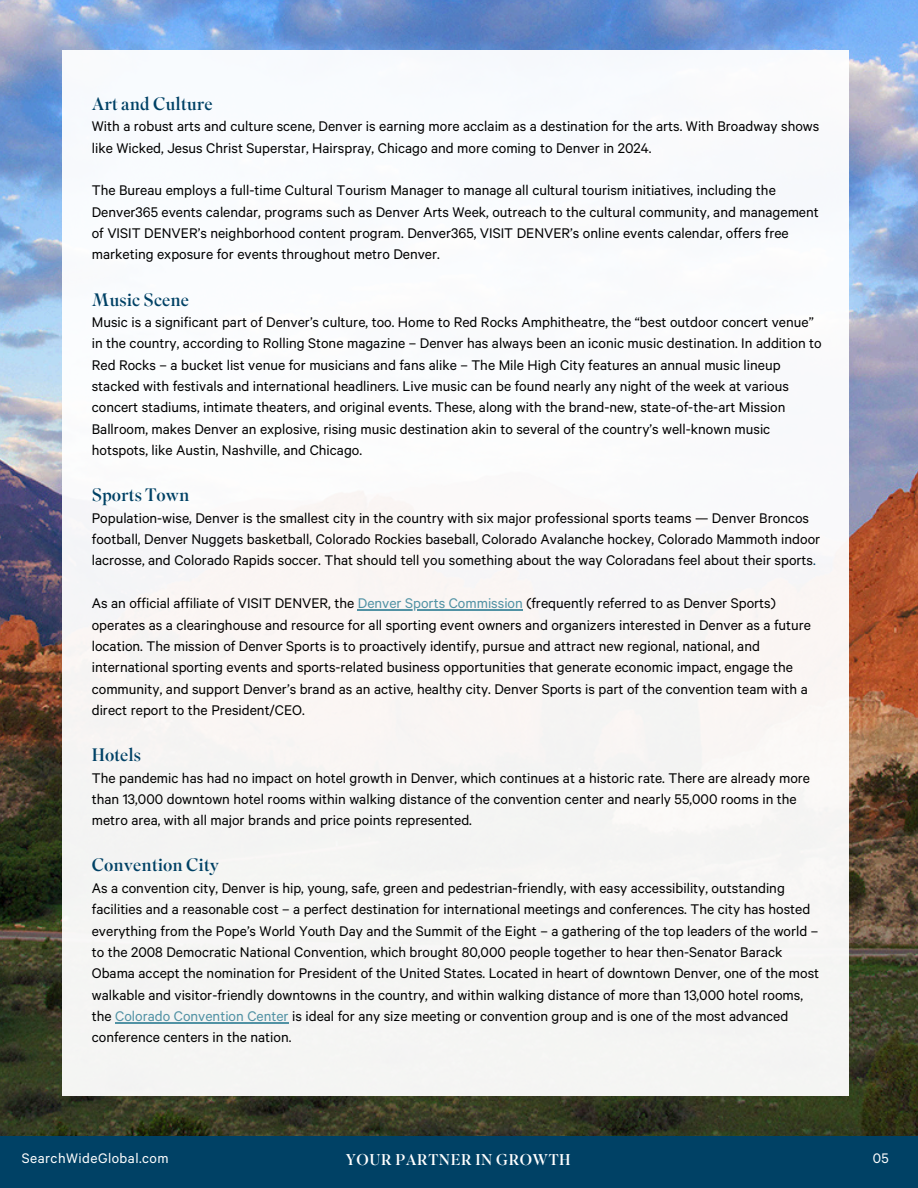
<style>
.page{position:relative;width:918px;height:1188px;background:#fff}
.page>*{position:absolute;margin:0;border:0;box-sizing:border-box;transform-origin:0 0}
.t1{font:18px "Superior Title";color:#004165}
.t2{font:15.75px/21.3px "Calibre";color:#000}
.t3{font:15.6px "Calibre";letter-spacing:.03em;color:#fff}
.t4{font:15.6px "Superior Title";letter-spacing:.03em;color:#fff}
.s1{color:#004165}
.s2{color:#5192a4}
</style>
<div class="page">
<img style="left:0;top:0;width:918px;height:1136px">
<div style="left:0;top:1136px;width:918px;height:52px;background:#004165"></div>
<div style="left:62px;top:50px;width:787px;height:1045px;background:#f8f6f7"></div>
<hr style="left:358px;top:609px;width:165px;height:1px;background:#5192a4">
<hr style="left:115px;top:1022px;width:174px;height:1px;background:#5192a4">
<p class="t1" style="left:92px;top:92px;width:123px">Art and Culture</p>
<p class="t2" style="left:92px;top:117px;width:729px">With a robust arts and culture scene, Denver is earning more acclaim as a destination for the arts. With Broadway shows like Wicked, Jesus Christ Superstar, Hairspray, Chicago and more coming to Denver in 2024.</p>
<p class="t2" style="left:92px;top:181px;width:729px">The Bureau employs a full-time Cultural Tourism Manager to manage all cultural tourism initiatives, including the Denver365 events calendar, programs such as Denver Arts Week, outreach to the cultural community, and management of VISIT DENVER’s neighborhood content program. Denver365, VISIT DENVER’s online events calendar, offers free marketing exposure for events throughout metro Denver.</p>
<p class="t1" style="left:92px;top:288px;width:99px">Music Scene</p>
<p class="t2" style="left:92px;top:312px;width:731px">Music is a significant part of Denver’s culture, too. Home to Red Rocks Amphitheatre, the “best outdoor concert venue” in the country, according to Rolling Stone magazine – Denver has always been an iconic music destination. In addition to Red Rocks – a bucket list venue for musicians and fans alike – The Mile High City features an annual music lineup stacked with festivals and international headliners. Live music can be found nearly any night of the week at various concert stadiums, intimate theaters, and original events. These, along with the brand-new, state-of-the-art Mission Ballroom, makes Denver an explosive, rising music destination akin to several of the country’s well-known music hotspots, like Austin, Nashville, and Chicago.</p>
<p class="t1" style="left:92px;top:484px;width:99px">Sports Town</p>
<p class="t2" style="left:92px;top:508px;width:730px">Population-wise, Denver is the smallest city in the country with six major professional sports teams — Denver Broncos football, Denver Nuggets basketball, Colorado Rockies baseball, Colorado Avalanche hockey, Colorado Mammoth indoor lacrosse, and Colorado Rapids soccer. That should tell you something about the way Coloradans feel about their sports<span class="s1">.</span></p>
<p class="t2" style="left:92px;top:594px;width:686px">As an official affiliate of VISIT DENVER, the <span class="s2">Denver Sports Commission</span> (frequently referred to as Denver Sports)</p>
<p class="t2" style="left:92px;top:615px;width:721px">operates as a clearinghouse and resource for all sporting event owners and organizers interested in Denver as a future location. The mission of Denver Sports is to proactively identify, pursue and attract new regional, national, and international sporting events and sports-related business opportunities that generate economic impact, engage the community, and support Denver’s brand as an active, healthy city. Denver Sports is part of the convention team with a direct report to the President/CEO.</p>
<p class="t1" style="left:92px;top:743px;width:51px">Hotels</p>
<p class="t2" style="left:92px;top:768px;width:720px">The pandemic has had no impact on hotel growth in Denver, which continues at a historic rate. There are already more</p>
<p class="t2" style="left:92px;top:789px;width:706px">than 13,000 downtown hotel rooms within walking distance of the convention center and nearly 55,000 rooms in the metro area, with all major brands and price points represented.</p>
<p class="t1" style="left:92px;top:854px;width:129px">Convention City</p>
<h1 class="t2" style="left:92px;top:878px;width:695px">As a convention city, Denver is hip, young, safe, green and pedestrian-friendly, with easy accessibility, outstanding</h1>
<p class="t2" style="left:92px;top:900px;width:729px">facilities and a reasonable cost – a perfect destination for international meetings and conferences. The city has hosted everything from the Pope’s World Youth Day and the Summit of the Eight – a gathering of the top leaders of the world – to the 2008 Democratic National Convention, which brought 80,000 people together to hear then-Senator Barack Obama accept the nomination for President of the United States. Located in heart of downtown Denver, one of the most walkable and visitor-friendly downtowns in the country, and within walking distance of more than 13,000 hotel rooms, the <span class="s2">Colorado Convention Center</span> is ideal for any size meeting or convention group and is one of the most advanced conference centers in the nation.</p>
<p class="t3" style="left:22px;top:1151px;width:148px">SearchWideGlobal.com</p>
<p class="t4" style="left:346px;top:1150px;width:226px">YOUR PARTNER IN GROWTH</p>
<p class="t3" style="left:873px;top:1151px;width:18px">05</p>
</div>
